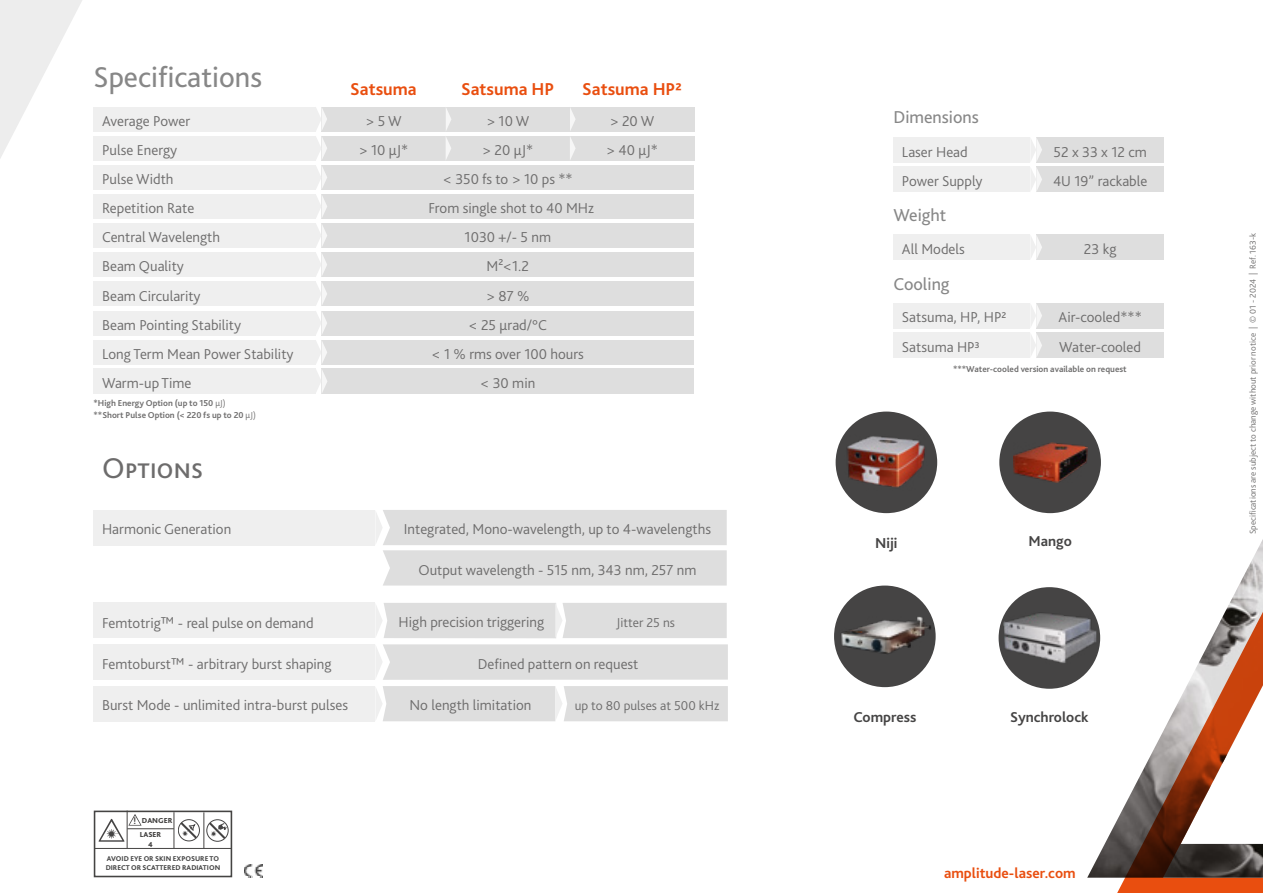
<style>
.page{position:relative;width:1263px;height:893px;background:#fff}
.page>*{position:absolute;margin:0;border:0;box-sizing:border-box;transform-origin:0 0}
.t1{font:30px "Bliss 2";color:#878787}
.t2{font:30px "Bliss 2";color:#6d6c6c}
.t3{font:700 18px "Bliss 2";color:#e94e0f}
.t4{font:18px "Bliss 2";color:#878787}
.t5{font:300 15px/29.1px "Bliss 2";color:#6d6c6c}
.t6{font:700 15px "Bliss 2";color:#454444}
.t7{font:700 15px "Bliss 2";color:#e94e0f}
.t8{font:300 13.5px "Bliss 2";color:#6d6c6c}
.t9{font:700 9px/12px "Bliss 2";color:#706f6f}
.t10{font:300 9px "Bliss 2";color:#706f6f}
.t11{font:800 7.65px/15px "Bliss 2";color:#454443}
.t12{font:800 7.35px/8.7px "Bliss 2";color:#444}
.s1{font-weight:300;color:#6d6c6c}
.s2{font-size:16.5px}
.s3{font-weight:700;font-size:10.2px;color:#454444}
</style>
<div class="page">
<svg style="left:0;top:0;width:82px;height:158px"></svg>
<div style="left:322px;top:194px;width:372px;height:25px;background:#dedede"></div>
<div style="left:322px;top:223px;width:372px;height:25px;background:#dedede"></div>
<div style="left:322px;top:165px;width:372px;height:25px;background:#dedede"></div>
<div style="left:322px;top:136px;width:124px;height:25px;background:#dedede"></div>
<div style="left:446px;top:136px;width:124px;height:25px;background:#dedede"></div>
<div style="left:570px;top:136px;width:124px;height:25px;background:#dedede"></div>
<div style="left:94px;top:107px;width:222px;height:25px;background:#efefef"></div>
<div style="left:94px;top:165px;width:222px;height:25px;background:#efefef"></div>
<div style="left:94px;top:223px;width:222px;height:25px;background:#efefef"></div>
<div style="left:94px;top:136px;width:222px;height:25px;background:#efefef"></div>
<div style="left:94px;top:194px;width:222px;height:25px;background:#efefef"></div>
<div style="left:94px;top:281px;width:222px;height:25px;background:#efefef"></div>
<img style="left:1087px;top:604px;width:19px;height:274px">
<svg style="left:1106px;top:539px;width:157px;height:354px"></svg>
<div style="left:322px;top:368px;width:372px;height:26px;background:#dedede"></div>
<div style="left:322px;top:311px;width:372px;height:24px;background:#dedede"></div>
<div style="left:94px;top:311px;width:222px;height:24px;background:#efefef"></div>
<div style="left:94px;top:340px;width:222px;height:25px;background:#efefef"></div>
<div style="left:94px;top:368px;width:222px;height:26px;background:#efefef"></div>
<div style="left:570px;top:107px;width:124px;height:25px;background:#dedede"></div>
<svg style="left:570px;top:108px;width:6px;height:52px"></svg>
<div style="left:446px;top:107px;width:124px;height:25px;background:#dedede"></div>
<div style="left:321px;top:107px;width:125px;height:25px;background:#dedede"></div>
<svg style="left:446px;top:108px;width:5px;height:51px"></svg>
<div style="left:322px;top:281px;width:372px;height:25px;background:#dedede"></div>
<div style="left:322px;top:340px;width:372px;height:25px;background:#dedede"></div>
<div style="left:893px;top:137px;width:137px;height:26px;background:#efefef"></div>
<div style="left:1036px;top:137px;width:128px;height:26px;background:#dedede"></div>
<div style="left:893px;top:234px;width:137px;height:26px;background:#efefef"></div>
<div style="left:1036px;top:234px;width:128px;height:26px;background:#dedede"></div>
<svg style="left:1031px;top:235px;width:11px;height:24px"></svg>
<div style="left:1036px;top:332px;width:128px;height:26px;background:#dedede"></div>
<div style="left:893px;top:303px;width:137px;height:25px;background:#efefef"></div>
<div style="left:893px;top:332px;width:137px;height:26px;background:#efefef"></div>
<div style="left:1036px;top:303px;width:128px;height:25px;background:#dedede"></div>
<svg style="left:1031px;top:304px;width:11px;height:53px"></svg>
<div style="left:999px;top:412px;width:102px;height:101px;background:#454444;border-radius:50%"></div>
<img style="left:1013px;top:442px;width:74px;height:41px">
<div style="left:998px;top:587px;width:102px;height:102px;background:#454444;border-radius:50%"></div>
<img style="left:1002px;top:611px;width:94px;height:54px">
<div style="left:836px;top:412px;width:101px;height:101px;background:#454444;border-radius:50%"></div>
<img style="left:844px;top:434px;width:81px;height:54px">
<div style="left:834px;top:586px;width:102px;height:101px;background:#454444;border-radius:50%"></div>
<img style="left:838px;top:616px;width:93px;height:38px">
<div style="left:94px;top:252px;width:222px;height:25px;background:#efefef"></div>
<div style="left:321px;top:252px;width:373px;height:25px;background:#dedede"></div>
<svg style="left:316px;top:108px;width:11px;height:286px"></svg>
<div style="left:94px;top:811px;width:138px;height:66px;border:2px solid #454443"></div>
<svg style="left:99px;top:814px;width:42px;height:28px"></svg>
<hr style="left:95px;top:848px;width:137px;height:1px;background:#454443">
<hr style="left:127px;top:811px;width:1px;height:37px;background:#454443">
<hr style="left:127px;top:828px;width:47px;height:1px;background:#454443">
<hr style="left:174px;top:812px;width:1px;height:36px;background:#454443">
<div style="left:178px;top:819px;width:22px;height:22px;border:1px solid #454444;border-radius:50%"></div>
<svg style="left:180px;top:822px;width:17px;height:16px"></svg>
<div style="left:206px;top:819px;width:23px;height:23px;border:1px solid #454444;border-radius:50%"></div>
<svg style="left:209px;top:822px;width:17px;height:17px"></svg>
<hr style="left:204px;top:812px;width:1px;height:36px;background:#454443">
<img style="left:245px;top:864px;width:18px;height:12px">
<svg style="left:247px;top:876px;width:16px;height:2px"></svg>
<div style="left:893px;top:167px;width:137px;height:25px;background:#efefef"></div>
<div style="left:1036px;top:167px;width:128px;height:25px;background:#dedede"></div>
<svg style="left:1031px;top:138px;width:11px;height:53px"></svg>
<div style="left:94px;top:686px;width:281px;height:35px;background:#efefef"></div>
<div style="left:94px;top:644px;width:281px;height:36px;background:#efefef"></div>
<svg style="left:376px;top:644px;width:352px;height:36px;background:#dfdfdf"></svg>
<div style="left:94px;top:603px;width:281px;height:35px;background:#efefef"></div>
<div style="left:94px;top:510px;width:281px;height:35px;background:#efefef"></div>
<div style="left:376px;top:603px;width:351px;height:35px;background:#dedede"></div>
<div style="left:376px;top:686px;width:352px;height:35px;background:#dedede"></div>
<svg style="left:376px;top:510px;width:351px;height:75px;background:#e1e1e1"></svg>
<h1 class="t1" style="left:94px;top:58px;width:170px">Specifications</h1>
<p class="t5" style="left:102px;top:106px;width:90px">Average Power</p>
<p class="t5" style="left:102px;top:135px;width:77px">Pulse Energy</p>
<p class="t5" style="left:102px;top:164px;width:73px">Pulse Width</p>
<p class="t5" style="left:102px;top:193px;width:94px">Repetition Rate</p>
<p class="t5" style="left:102px;top:222px;width:120px">Central Wavelength</p>
<p class="t3" style="left:350px;top:78px;width:68px">Satsuma</p>
<p class="t3" style="left:461px;top:78px;width:95px">Satsuma HP</p>
<p class="t3" style="left:582px;top:78px;width:101px">Satsuma HP2</p>
<p class="t5" style="left:365px;top:106px;width:38px">&gt; 5 W</p>
<p class="t5" style="left:486px;top:106px;width:45px">&gt; 10 W</p>
<p class="t5" style="left:610px;top:106px;width:46px">&gt; 20 W</p>
<p class="t5" style="left:359px;top:135px;width:51px">&gt; 10 µJ*</p>
<p class="t5" style="left:482px;top:135px;width:52px">&gt; 20 µJ*</p>
<p class="t5" style="left:606px;top:135px;width:53px">&gt; 40 µJ*</p>
<p class="t5" style="left:443px;top:164px;width:131px">&lt; 350 fs to &gt; 10 ps **</p>
<p class="t5" style="left:429px;top:193px;width:167px;text-align:center">From single shot to 40 MHz<br>1030 +/- 5 nm</p>
<p class="t5" style="left:102px;top:251px;width:83px">Beam Quality</p>
<p class="t5" style="left:486px;top:251px;width:44px">M²&lt;1.2</p>
<p class="t5" style="left:102px;top:281px;width:100px">Beam Circularity</p>
<p class="t5" style="left:486px;top:281px;width:45px">&gt; 87 %</p>
<p class="t5" style="left:102px;top:310px;width:141px">Beam Pointing Stability</p>
<p class="t5" style="left:469px;top:310px;width:80px">&lt; 25 µrad/°C</p>
<p class="t5" style="left:102px;top:339px;width:193px">Long Term Mean Power Stability<br>Warm-up Time</p>
<p class="t5" style="left:432px;top:339px;width:154px">&lt; 1 % rms over 100 hours</p>
<p class="t5" style="left:480px;top:368px;width:56px">&lt; 30 min</p>
<p class="t9" style="left:94px;top:397px;width:164px">*High Energy Option (up to 150 <span class="s1">µJ) </span>**Short Pulse Option (&lt; 220 fs up to 20 <span class="s1">µJ)</span></p>
<h1 class="t2" style="left:102px;top:450px;width:102px">Options</h1>
<p class="t5" style="left:102px;top:514px;width:131px">Harmonic Generation</p>
<p class="t5" style="left:404px;top:514px;width:309px">Integrated, Mono-wavelength, up to 4-wavelengths</p>
<p class="t5" style="left:418px;top:555px;width:280px">Output wavelength - 515 nm, 343 nm, 257 nm</p>
<p class="t5" style="left:102px;top:608px;width:213px">Femtotrig<span class="s2">™</span> - real pulse on demand</p>
<p class="t5" style="left:399px;top:607px;width:147px">High precision triggering</p>
<p class="t8" style="left:616px;top:614px;width:60px">Jitter 25 ns</p>
<p class="t5" style="left:102px;top:649px;width:231px">Femtoburst<span class="s2">™</span> - arbitrary burst shaping</p>
<p class="t5" style="left:478px;top:649px;width:162px">Defined pattern on request</p>
<p class="t5" style="left:102px;top:690px;width:248px">Burst Mode - unlimited intra-burst pulses</p>
<p class="t11" style="left:140px;top:812px;width:34px;text-indent:-6px"><span class="s3">!</span> DANGER<br>LASER</p>
<p class="t11" style="left:148px;top:836px;width:6px">4</p>
<p class="t12" style="left:106px;top:854px;width:116px">AVOID EYE OR SKIN EXPOSURE TO<br>DIRECT OR SCATTERED RADIATION</p>
<p class="t5" style="left:409px;top:690px;width:123px">No length limitation</p>
<p class="t8" style="left:575px;top:697px;width:146px">up to 80 pulses at 500 kHz</p>
<p class="t4" style="left:893px;top:106px;width:87px">Dimensions</p>
<p class="t5" style="left:902px;top:137px;width:67px">Laser Head</p>
<p class="t5" style="left:1053px;top:137px;width:95px">52 x 33 x 12 cm</p>
<p class="t5" style="left:902px;top:166px;width:82px">Power Supply</p>
<p class="t5" style="left:1053px;top:166px;width:96px">4U 19” rackable</p>
<p class="t4" style="left:893px;top:204px;width:54px">Weight</p>
<p class="t5" style="left:902px;top:234px;width:64px">All Models</p>
<p class="t5" style="left:1084px;top:234px;width:34px">23 kg</p>
<p class="t4" style="left:893px;top:272px;width:58px">Cooling</p>
<p class="t5" style="left:902px;top:302px;width:106px;line-height:29.8px">Satsuma, HP, HP2<br>Satsuma HP3</p>
<p class="t5" style="left:1058px;top:302px;width:85px">Air-cooled***</p>
<p class="t5" style="left:1059px;top:332px;width:83px">Water-cooled</p>
<p class="t9" style="left:953px;top:363px;width:175px">***Water-cooled version available on request</p>
<p class="t6" style="left:875px;top:533px;width:24px">Niji</p>
<p class="t6" style="left:1028px;top:532px;width:45px">Mango</p>
<p class="t6" style="left:853px;top:707px;width:64px">Compress</p>
<p class="t6" style="left:1010px;top:707px;width:80px">Synchrolock</p>
<p class="t7" style="left:944px;top:863px;width:133px">amplitude-laser.com</p>
<p class="t10" style="left:1247px;top:534px;width:303px;rotate:-90deg">Specifications are subject to change without prior notice | © 01 - 2024 | Ref. 163-k</p>
</div>
